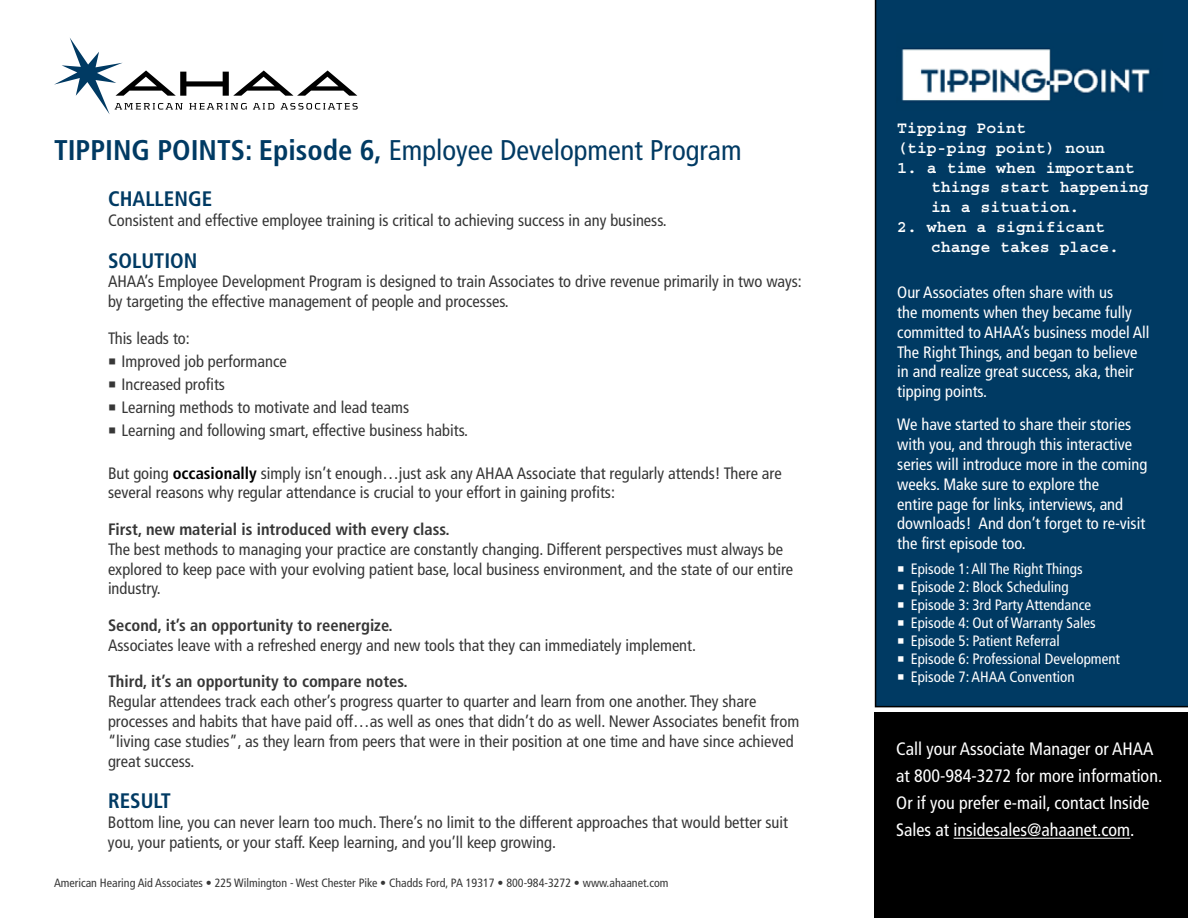
<style>
.page{position:relative;width:1188px;height:918px;background:#fff}
.page>*{position:absolute;margin:0;border:0;box-sizing:border-box;transform-origin:0 0}
.t1{font:condensed 28.5px "Frutiger LT Std";color:#003a63}
.t2{font:700 condensed 21px "Frutiger LT Std";color:#003a63}
.t3{font:condensed 18px/27px "Frutiger LT Std";color:#fff}
.t4{font:condensed 16.5px/19.8px "Frutiger LT Std";color:#373737}
.t5{font:condensed 16.5px/19.8px "Frutiger LT Std";color:#fff}
.t6{font:700 16.5px/19.8px "Courier Std";color:#fff}
.t7{font:700 condensed 16.5px "Frutiger LT Std";color:#373737}
.t8{font:condensed 15px/18px "Frutiger LT Std";color:#fff}
.t9{font:condensed 12px "Frutiger LT Std";color:#373737}
.s1{font-weight:700}
.s2{font-weight:700;color:#000}
</style>
<div class="page">
<div style="left:875px;top:713px;width:313px;height:205px;background:#000"></div>
<div style="left:875px;top:0;width:313px;height:707px;background:#003a63"></div>
<svg style="left:54px;top:38px;width:304px;height:76px"></svg>
<img style="left:896px;top:34px;width:266px;height:77px">
<hr style="left:954px;top:838px;width:176px;height:1px;background:#fff">
<svg style="left:898px;top:566px;width:6px;height:6px"></svg>
<svg style="left:898px;top:584px;width:6px;height:6px"></svg>
<svg style="left:898px;top:602px;width:6px;height:6px"></svg>
<svg style="left:898px;top:620px;width:6px;height:6px"></svg>
<svg style="left:898px;top:638px;width:6px;height:6px"></svg>
<svg style="left:898px;top:656px;width:6px;height:6px"></svg>
<svg style="left:898px;top:674px;width:6px;height:6px"></svg>
<h1 class="t1" style="left:54px;top:134px;width:689px"><span class="s1">TIPPING POINTS: Episode 6,</span> Employee Development Program</h1>
<p class="t2" style="left:108px;top:186px;width:69px">Challenge</p>
<p class="t4" style="left:108px;top:210px;width:560px">Consistent and effective employee training is critical to achieving success in any business.</p>
<p class="t2" style="left:108px;top:248px;width:58px">Solution</p>
<p class="t4" style="left:108px;top:272px;width:695px">AHAA’s Employee Development Program is designed to train Associates to drive revenue primarily in two ways: by targeting the effective management of people and processes.</p>
<p class="t4" style="left:121px;top:327px;width:348px;line-height:23.1px;text-indent:-13px">This leads to:<br>Improved job performance<br>Increased profits<br>Learning methods to motivate and lead teams<br>Learning and following smart, effective business habits.</p>
<p class="t4" style="left:108px;top:463px;width:675px">But going <span class="s2">occasionally</span> simply isn’t enough…just ask any AHAA Associate that regularly attends! There are several reasons why regular attendance is crucial to your effort in gaining profits:</p>
<p class="t7" style="left:108px;top:520px;width:343px">First, new material is introduced with every class.</p>
<p class="t4" style="left:108px;top:539px;width:687px">The best methods to managing your practice are constantly changing. Different perspectives must always be explored to keep pace with your evolving patient base, local business environment, and the state of our entire industry.</p>
<p class="t7" style="left:108px;top:615px;width:286px">Second, it’s an opportunity to reenergize.</p>
<p class="t4" style="left:108px;top:635px;width:590px">Associates leave with a refreshed energy and new tools that they can immediately implement.</p>
<p class="t7" style="left:108px;top:672px;width:301px">Third, it’s an opportunity to compare notes.</p>
<p class="t4" style="left:108px;top:692px;width:693px">Regular attendees track each other’s progress quarter to quarter and learn from one another. They share processes and habits that have paid off…as well as ones that didn’t do as well. Newer Associates benefit from “living case studies”, as they learn from peers that were in their position at one time and have since achieved great success.</p>
<p class="t2" style="left:108px;top:789px;width:62px">Result</p>
<p class="t4" style="left:108px;top:813px;width:682px">Bottom line, you can never learn too much. There’s no limit to the different approaches that would better suit you, your patients, or your staff. Keep learning, and you’ll keep growing.</p>
<p class="t9" style="left:54px;top:875px;width:616px">American Hearing Aid Associates • 225 Wilmington - West Chester Pike • Chadds Ford, PA 19317 • 800-984-3272 • www.ahaanet.com</p>
<p class="t6" style="left:897px;top:118px;width:209px">Tipping Point (tip-ping point) noun</p>
<p class="t6" style="left:931px;top:158px;width:219px;text-indent:-34px">1. a time when important things start happening in a situation.</p>
<p class="t6" style="left:931px;top:217px;width:190px;text-indent:-34px">2. when a significant change takes place.</p>
<p class="t5" style="left:897px;top:283px;width:254px">Our Associates often share with us<br>the moments when they became fully committed to AHAA’s business model All The Right Things, and began to believe in and realize great success, aka, their tipping points.</p>
<p class="t5" style="left:897px;top:415px;width:252px">We have started to share their stories with you, and through this interactive series will introduce more in the coming weeks. Make sure to explore the<br>entire page for links, interviews, and downloads! And don’t forget to re-visit the first episode too.</p>
<p class="t8" style="left:911px;top:560px;width:211px">Episode 1: All The Right Things<br>Episode 2: Block Scheduling<br>Episode 3: 3rd Party Attendance<br>Episode 4: Out of Warranty Sales<br>Episode 5: Patient Referral<br>Episode 6: Professional Development<br>Episode 7: AHAA Convention</p>
<p class="t3" style="left:896px;top:736px;width:268px">Call your Associate Manager or AHAA at 800-984-3272 for more information.<br>Or if you prefer e-mail, contact Inside Sales at insidesales@ahaanet.com.</p>
</div>
